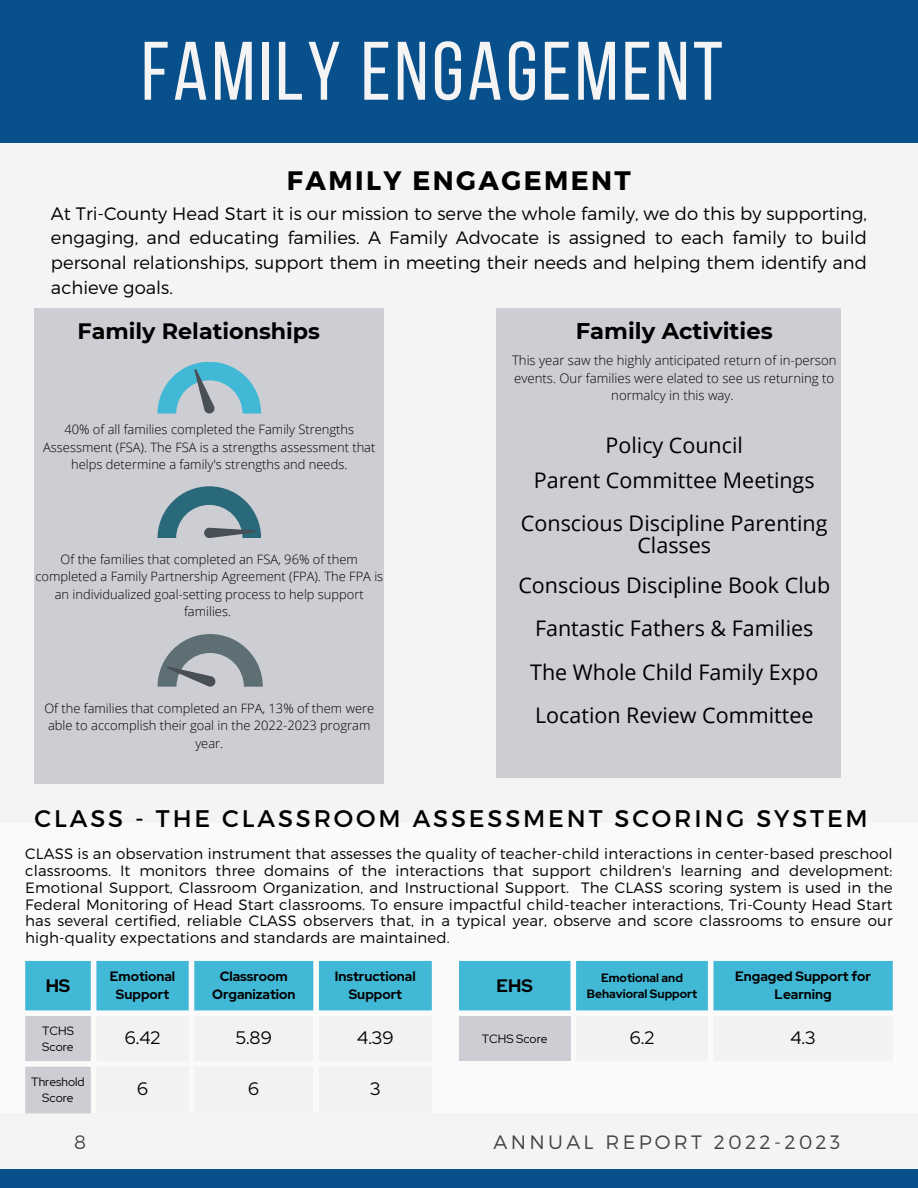
<style>
.page{position:relative;width:918px;height:1188px;background:#f4f4f4}
.page>*{position:absolute;margin:0;border:0;box-sizing:border-box;transform-origin:0 0}
.t1{font:82.8px "Bebas Neue";letter-spacing:.045em;color:#f4f4f4}
.t2{font:700 26.7px "Montserrat";letter-spacing:.09em;color:#000}
.t3{font:24px "Montserrat";letter-spacing:.12em;color:#000}
.t4{font:700 22.65px "Montserrat";color:#000}
.t5{font:700 22.2px "Montserrat";color:#000}
.t6{font:21.45px/21.8px "Open Sans";color:#000;text-align:center}
.t7{font:300 19.35px "Montserrat";letter-spacing:.17em;color:#444440}
.t8{font:300 18px/24.8px "Montserrat";color:#000;text-align:justify}
.t9{font:18px "Red Hat Display";color:#000}
.t10{font:700 18px "Red Hat Display";color:#000}
.t11{font:300 15px/16.8px "Montserrat";letter-spacing:.01em;color:#000;text-align:justify}
.t12{font:700 13.5px/18px "Red Hat Display";color:#000;text-align:center}
.t13{font:300 13.2px/17.9px "Open Sans";color:#000;text-align:center}
.t14{font:300 12.9px/17.4px "Open Sans";color:#000;text-align:center}
.t15{font:12px/16px "Red Hat Display";color:#000}
.t16{font:700 12px/16px "Red Hat Display";color:#000;text-align:center}
</style>
<div class="page">
<div style="left:0;top:0;width:918px;height:143px;background:#07508b"></div>
<div style="left:0;top:1170px;width:918px;height:18px;background:#07508b"></div>
<div style="left:0;top:824px;width:918px;height:289px;background:#fafafa"></div>
<div style="left:25px;top:961px;width:407px;height:49px;background:#41b8d5"></div>
<svg style="left:25px;top:1016px;width:66px;height:97px;background:#cfd0d6"></svg>
<div style="left:459px;top:961px;width:434px;height:49px;background:#41b8d5"></div>
<div style="left:459px;top:1016px;width:111px;height:45px;background:#cdced4"></div>
<div style="left:496px;top:308px;width:345px;height:470px;background:#cdced4"></div>
<div style="left:35px;top:308px;width:349px;height:476px;background:#cdced4"></div>
<svg style="left:158px;top:362px;width:103px;height:52px"></svg>
<svg style="left:158px;top:486px;width:103px;height:52px"></svg>
<svg style="left:158px;top:634px;width:105px;height:53px"></svg>
<p class="t1" style="left:141px;top:38px;width:583px">FAMILY ENGAGEMENT</p>
<p class="t2" style="left:287px;top:163px;width:345px">FAMILY ENGAGEMENT</p>
<p class="t8" style="left:51px;top:200px;width:818px">At Tri-County Head Start it is our mission to serve the whole family, we do this by supporting, engaging, and educating families. A Family Advocate is assigned to each family to build personal relationships, support them in meeting their needs and helping them identify and achieve goals.</p>
<p class="t5" style="left:78px;top:318px;width:244px">Family Relationships</p>
<p class="t14" style="left:43px;top:421px;width:334px">40% of all families completed the Family Strengths<br>Assessment (FSA). The FSA is a strengths assessment that helps determine a family's strengths and needs.</p>
<p class="t14" style="left:35px;top:550px;width:349px">Of the families that completed an FSA, 96% of them completed a Family Partnership Agreement (FPA). The FPA is an individualized goal-setting process to help support families.</p>
<p class="t14" style="left:44px;top:699px;width:331px">Of the families that completed an FPA, 13% of them were able to accomplish their goal in the 2022-2023 program year.</p>
<p class="t4" style="left:576px;top:317px;width:198px">Family Activities</p>
<p class="t13" style="left:512px;top:351px;width:326px">This year saw the highly anticipated return of in-person events. Our families were elated to see us returning to normalcy in this way.</p>
<p class="t6" style="left:606px;top:434px;width:139px">Policy Council</p>
<p class="t6" style="left:534px;top:469px;width:282px">Parent Committee Meetings</p>
<p class="t6" style="left:521px;top:512px;width:308px">Conscious Discipline Parenting<br>Classes</p>
<p class="t6" style="left:518px;top:573px;width:313px">Conscious Discipline Book Club</p>
<p class="t6" style="left:535px;top:617px;width:280px">Fantastic Fathers &amp; Families</p>
<p class="t6" style="left:530px;top:660px;width:290px">The Whole Child Family Expo</p>
<p class="t6" style="left:535px;top:704px;width:280px">Location Review Committee</p>
<p class="t3" style="left:35px;top:803px;width:835px">CLASS - THE CLASSROOM ASSESSMENT SCORING SYSTEM</p>
<p class="t11" style="left:25px;top:844px;width:869px">CLASS is an observation instrument that assesses the quality of teacher-child interactions in center-based preschool classrooms. It monitors three domains of the interactions that support children's learning and development:<br>Emotional Support, Classroom Organization, and Instructional Support. The CLASS scoring system is used in the Federal Monitoring of Head Start classrooms. To ensure impactful child-teacher interactions, Tri-County Head Start has several certified, reliable CLASS observers that, in a typical year, observe and score classrooms to ensure our high-quality expectations and standards are maintained.</p>
<p class="t10" style="left:46px;top:973px;width:26px">HS</p>
<p class="t12" style="left:110px;top:967px;width:67px">Emotional<br>Support</p>
<p class="t12" style="left:212px;top:967px;width:85px">Classroom<br>Organization</p>
<p class="t12" style="left:335px;top:967px;width:82px">Instructional<br>Support</p>
<p class="t15" style="left:42px;top:1022px;width:33px">TCHS<br>Score</p>
<p class="t9" style="left:125px;top:1025px;width:37px">6.42</p>
<p class="t9" style="left:236px;top:1025px;width:37px">5.89</p>
<p class="t9" style="left:357px;top:1025px;width:38px">4.39</p>
<p class="t15" style="left:31px;top:1074px;width:55px;text-align:center">Threshold<br>Score</p>
<p class="t9" style="left:137px;top:1077px;width:13px">6</p>
<p class="t9" style="left:248px;top:1077px;width:13px">6</p>
<p class="t9" style="left:370px;top:1077px;width:12px">3</p>
<p class="t10" style="left:497px;top:973px;width:38px">EHS</p>
<p class="t16" style="left:587px;top:969px;width:112px">Emotional and<br>Behavioral Support</p>
<p class="t12" style="left:735px;top:967px;width:137px">Engaged Support for<br>Learning</p>
<p class="t15" style="left:482px;top:1030px;width:67px">TCHS Score</p>
<p class="t9" style="left:630px;top:1025px;width:26px">6.2</p>
<p class="t9" style="left:791px;top:1025px;width:27px">4.3</p>
<p class="t7" style="left:74px;top:1130px;width:13px">8</p>
<p class="t7" style="left:494px;top:1130px;width:348px">ANNUAL REPORT 2022-2023</p>
</div>
